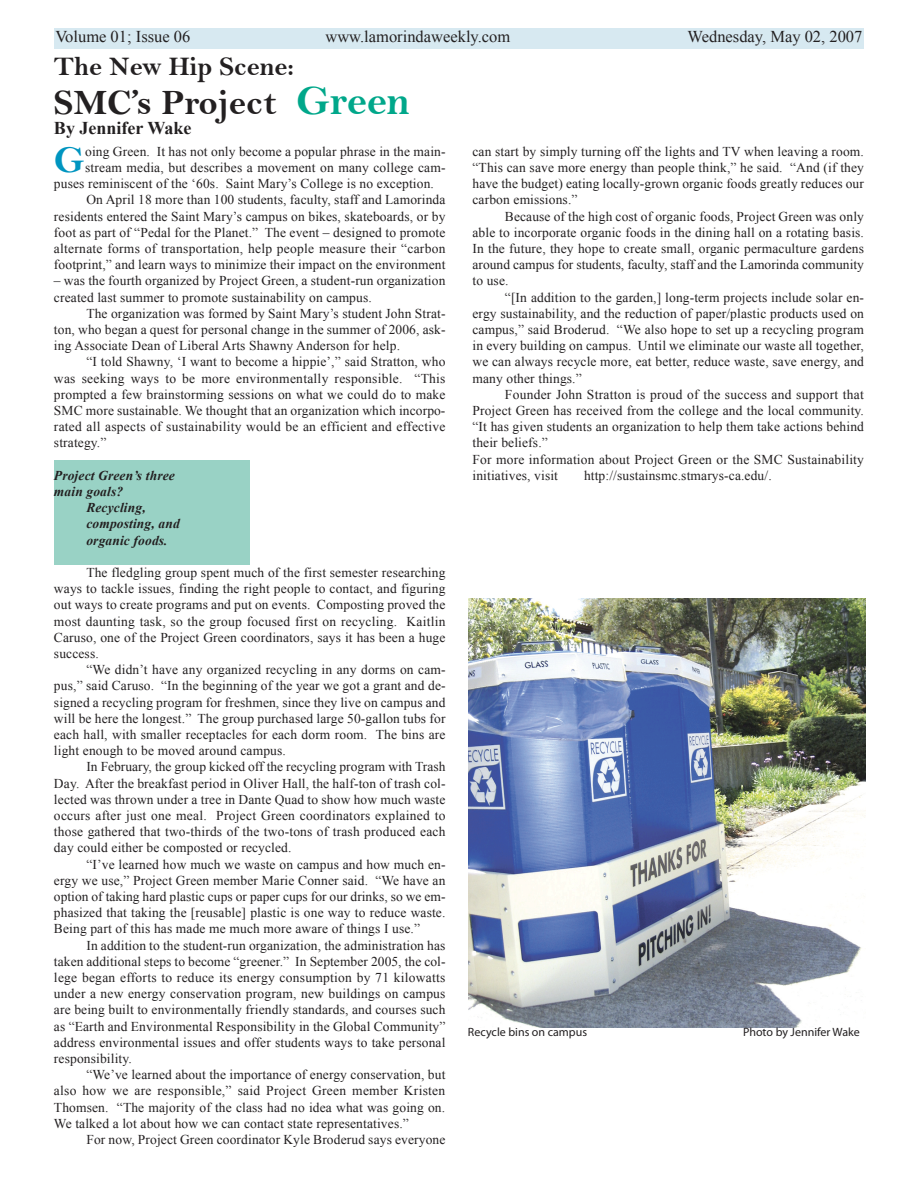
<style>
.page{position:relative;width:918px;height:1188px;background:#fff}
.page>*{position:absolute;margin:0;border:0;box-sizing:border-box;transform-origin:0 0}
.t1{font:38.25px "Bell MT Bold";color:#0095c0}
.t2{font:36px "Bell MT Bold";color:#232021}
.t3{font:27px "Bell MT Bold";color:#232021}
.t4{font:700 18px "Times New Roman";color:#232021}
.t5{font:16.5px "Times New Roman";color:#232021}
.t6{font:13.5px/16.2px "Times New Roman";letter-spacing:.01em;color:#232021;text-align:justify}
.t7{font:italic 700 13.5px "Times New Roman";letter-spacing:.01em;color:#232021}
.t8{font:12px "Myriad Pro";color:#232021}
.s1{font-size:42px;color:#00a78a}
</style>
<div class="page">
<div style="left:54px;top:460px;width:195px;height:105px;background:#99d2c5"></div>
<div style="left:626px;top:28px;width:238px;height:21px;background:#d7e9f1"></div>
<div style="left:54px;top:28px;width:574px;height:21px;background:#d7e9f1"></div>
<img style="left:469px;top:598px;width:397px;height:430px">
<p class="t5" style="left:55px;top:28px;width:136px">Volume 01; Issue 06</p>
<p class="t5" style="left:325px;top:28px;width:186px">www.lamorindaweekly.com</p>
<p class="t5" style="left:688px;top:28px;width:176px">Wednesday, May 02, 2007</p>
<h3 class="t3" style="left:54px;top:53px;width:241px">The New Hip Scene:</h3>
<h2 class="t2" style="left:54px;top:84px;width:357px">SMC’s Project <span class="s1">Green</span></h2>
<h3 class="t4" style="left:54px;top:118px;width:139px">By Jennifer Wake</h3>
<h1 class="t1" style="left:54px;top:140px;width:33px">G</h1>
<p class="t6" style="left:85px;top:143px;width:362px">oing Green. It has not only become a popular phrase in the main-</p>
<p class="t6" style="left:472px;top:143px;width:393px">can start by simply turning off the lights and TV when leaving a room. “This can save more energy than people think,” he said. “And (if they have the budget) eating locally-grown organic foods greatly reduces our carbon emissions.”</p>
<p class="t6" style="left:472px;top:208px;width:393px;text-indent:32px">Because of the high cost of organic foods, Project Green was only able to incorporate organic foods in the dining hall on a rotating basis.<br>In the future, they hope to create small, organic permaculture gardens around campus for students, faculty, staff and the Lamorinda community to use.</p>
<p class="t6" style="left:472px;top:289px;width:393px;text-indent:32px">“[In addition to the garden,] long-term projects include solar en&shy;ergy sustainability, and the reduction of paper/plastic products used on campus,” said Broderud. “We also hope to set up a recycling program in every building on campus. Until we eliminate our waste all together, we can always recycle more, eat better, reduce waste, save energy, and many other things.”</p>
<p class="t6" style="left:472px;top:386px;width:393px;text-align:left;text-indent:32px">Founder John Stratton is proud of the success and support that Project Green has received from the college and the local community. “It has given students an organization to help them take actions behind their beliefs.”<br>For more information about Project Green or the SMC Sustainability initiatives, visit</p>
<p class="t6" style="left:85px;top:159px;width:362px">stream media, but describes a movement on many college cam-</p>
<p class="t6" style="left:54px;top:176px;width:381px">puses reminiscent of the ‘60s. Saint Mary’s College is no exception.</p>
<p class="t6" style="left:86px;top:192px;width:361px">On April 18 more than 100 students, faculty, staff and Lamorinda</p>
<p class="t6" style="left:54px;top:208px;width:393px">residents entered the Saint Mary’s campus on bikes, skateboards, or by</p>
<p class="t6" style="left:54px;top:224px;width:393px">foot as part of “Pedal for the Planet.” The event – designed to promote</p>
<p class="t6" style="left:54px;top:240px;width:393px">alternate forms of transportation, help people measure their “carbon</p>
<p class="t6" style="left:54px;top:257px;width:393px">footprint,” and learn ways to minimize their impact on the environment</p>
<p class="t6" style="left:54px;top:273px;width:393px">– was the fourth organized by Project Green, a student-run organization created last summer to promote sustainability on campus.</p>
<p class="t6" style="left:54px;top:305px;width:393px;text-indent:32px">The organization was formed by Saint Mary’s student John Strat&shy;ton, who began a quest for personal change in the summer of 2006, ask&shy;ing Associate Dean of Liberal Arts Shawny Anderson for help.</p>
<p class="t6" style="left:54px;top:354px;width:393px;text-indent:32px">“I told Shawny, ‘I want to become a hippie’,” said Stratton, who was seeking ways to be more environmentally responsible. “This prompted a few brainstorming sessions on what we could do to make SMC more sustainable. We thought that an organization which incorpo&shy;rated all aspects of sustainability would be an efficient and effective strategy.”</p>
<p class="t7" style="left:54px;top:468px;width:122px">Project Green’s three</p>
<p class="t7" style="left:54px;top:484px;width:71px">main goals?</p>
<p class="t7" style="left:86px;top:500px;width:61px">Recycling,</p>
<p class="t7" style="left:86px;top:516px;width:95px">composting, and</p>
<p class="t7" style="left:86px;top:533px;width:83px">organic foods.</p>
<p class="t6" style="left:54px;top:564px;width:393px;text-indent:32px">The fledgling group spent much of the first semester researching ways to tackle issues, finding the right people to contact, and figuring out ways to create programs and put on events. Composting proved the most daunting task, so the group focused first on recycling. Kaitlin Caruso, one of the Project Green coordinators, says it has been a huge success.</p>
<p class="t6" style="left:54px;top:662px;width:393px;text-indent:32px">“We didn’t have any organized recycling in any dorms on cam&shy;pus,” said Caruso. “In the beginning of the year we got a grant and de&shy;signed a recycling program for freshmen, since they live on campus and will be here the longest.” The group purchased large 50-gallon tubs for each hall, with smaller receptacles for each dorm room. The bins are light enough to be moved around campus.</p>
<p class="t6" style="left:54px;top:759px;width:393px;text-indent:32px">In February, the group kicked off the recycling program with Trash Day. After the breakfast period in Oliver Hall, the half-ton of trash col&shy;lected was thrown under a tree in Dante Quad to show how much waste occurs after just one meal. Project Green coordinators explained to those gathered that two-thirds of the two-tons of trash produced each day could either be composted or recycled.</p>
<p class="t6" style="left:54px;top:856px;width:393px;text-indent:32px">“I’ve learned how much we waste on campus and how much en&shy;ergy we use,” Project Green member Marie Conner said. “We have an option of taking hard plastic cups or paper cups for our drinks, so we em&shy;phasized that taking the [reusable] plastic is one way to reduce waste.<br>Being part of this has made me much more aware of things I use.”</p>
<p class="t6" style="left:54px;top:937px;width:393px;text-indent:32px">In addition to the student-run organization, the administration has taken additional steps to become “greener.” In September 2005, the col&shy;lege began efforts to reduce its energy consumption by 71 kilowatts under a new energy conservation program, new buildings on campus are being built to environmentally friendly standards, and courses such as “Earth and Environmental Responsibility in the Global Community” address environmental issues and offer students ways to take personal responsibility.</p>
<p class="t6" style="left:54px;top:1067px;width:393px;text-indent:32px">“We’ve learned about the importance of energy conservation, but also how we are responsible,” said Project Green member Kristen Thomsen. “The majority of the class had no idea what was going on.<br>We talked a lot about how we can contact state representatives.”</p>
<p class="t6" style="left:86px;top:1131px;width:361px">For now, Project Green coordinator Kyle Broderud says everyone</p>
<p class="t6" style="left:584px;top:467px;width:189px">http://sustainsmc.stmarys-ca.edu/.</p>
<p class="t8" style="left:468px;top:1027px;width:121px">Recycle bins on campus</p>
<p class="t8" style="left:743px;top:1027px;width:118px">Photo by Jennifer Wake</p>
</div>
